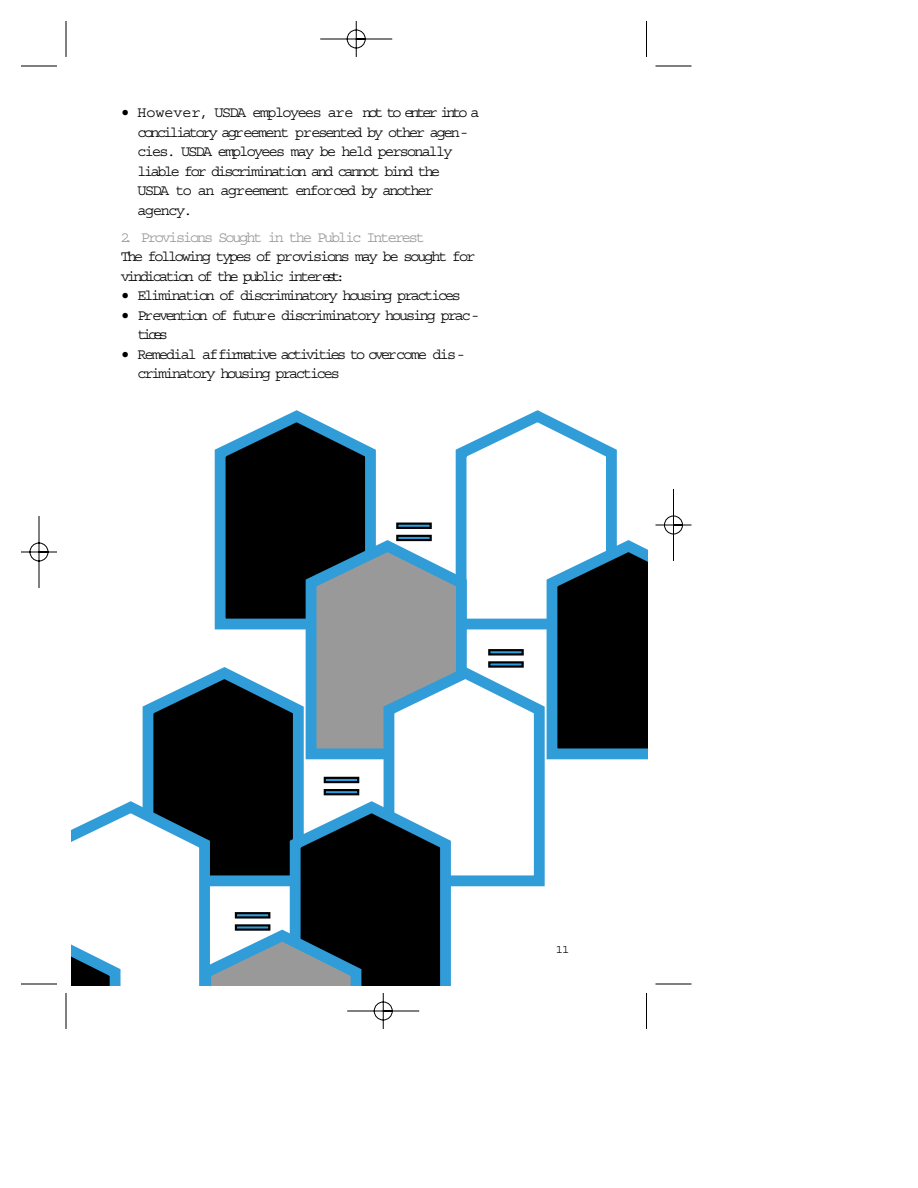
<style>
.page{position:relative;width:918px;height:1188px;background:#fff}
.page>*{position:absolute;margin:0;border:0;box-sizing:border-box;transform-origin:0 0}
.t1{font:77.85px "Courier";color:#309cd8}
.t2{font:15px/19.5px "Courier";letter-spacing:-.14em;color:#000}
.t3{font:15px/19.5px "Courier";letter-spacing:-.115em;color:#000}
.t4{font:15px "Courier";letter-spacing:-.13em;color:#989898}
.t5{font:12px "Courier";color:#000}
</style>
<div class="page">
<svg style="left:71px;top:410px;width:577px;height:576px"></svg>
<p class="t3" style="left:138px;top:103px;width:344px;text-indent:-17px">• However, USDA employees are not to enter into a conciliatory agreement presented by other agen&shy;cies. USDA employees may be held personally liable for discrimination and cannot bind the<br>USDA to an agreement enforced by another agency.</p>
<p class="t4" style="left:121px;top:228px;width:306px">2. Provisions Sought in the Public Interest</p>
<p class="t2" style="left:121px;top:247px;width:356px">The following types of provisions may be sought for vindication of the public inter est:</p>
<p class="t2" style="left:121px;top:286px;width:342px">• Elimination of discriminatory housing practices</p>
<p class="t2" style="left:138px;top:305px;width:344px;text-indent:-17px">• Prevention of future discriminatory housing prac&shy;tices</p>
<p class="t2" style="left:138px;top:344px;width:329px;text-indent:-17px">• Remedial af firmative activities to over come dis - criminatory housing practices</p>
<h1 class="t1" style="left:391px;top:476px;width:48px">=</h1>
<h1 class="t1" style="left:318px;top:730px;width:48px">=</h1>
<h1 class="t1" style="left:483px;top:603px;width:48px">=</h1>
<p class="t5" style="left:556px;top:942px;width:15px">11</p>
</div>
